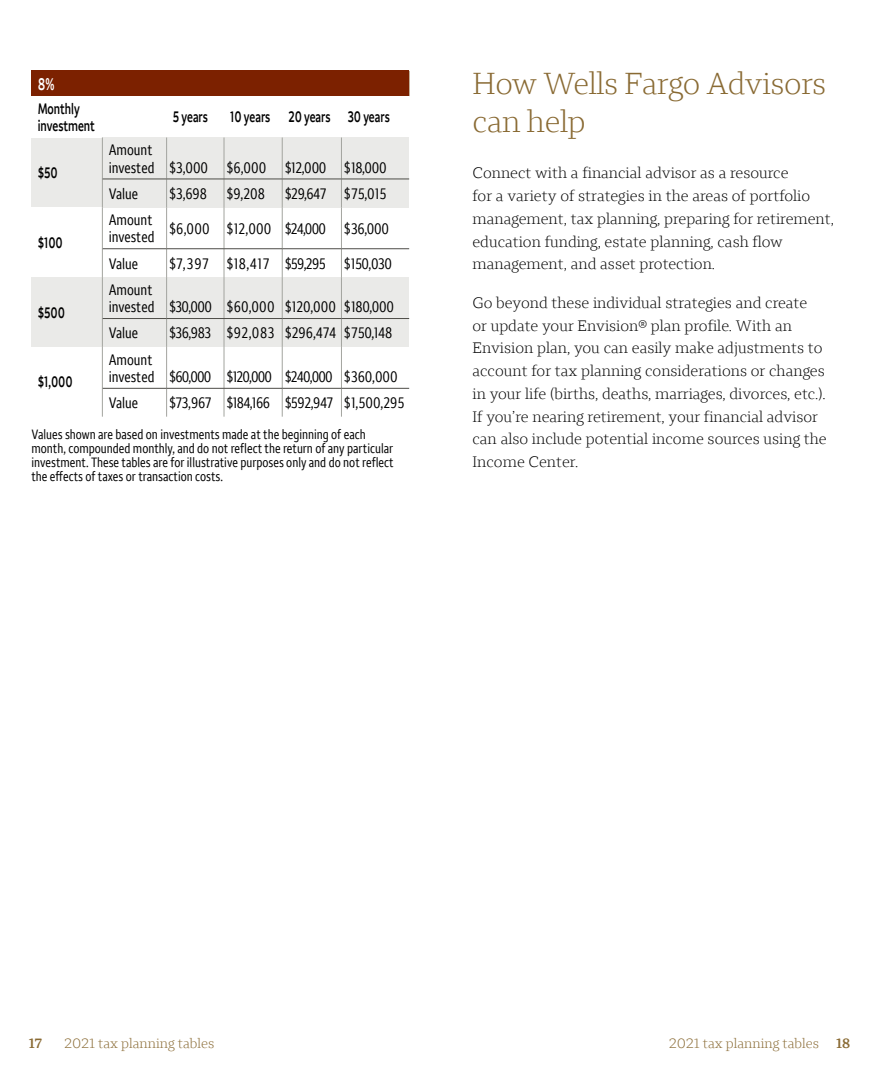
<style>
.page{position:relative;width:882px;height:1071px;background:#fff}
.page>*{position:absolute;margin:0;border:0;box-sizing:border-box;transform-origin:0 0}
.t1{font:300 31.5px/38.5px "Wells Fargo Serif";letter-spacing:-.01em;color:#896a33}
.t2{font:600 17.5px "Wells Fargo Sans";color:#fff;scale:.7 1}
.t3{font:300 15.75px/22.8px "Wells Fargo Serif";color:#000}
.t4{font:condensed 15.75px/17.5px "Wells Fargo Sans";color:#000}
.t5{font:600 15.75px/17.5px "Wells Fargo Sans";color:#000;scale:.7 1}
.t6{font:condensed 14px/14px "Wells Fargo Sans";color:#000}
.t7{font:300 14px "Wells Fargo Serif";color:#896a33}
.t8{font:600 14px "Wells Fargo Serif";color:#896a33}
.s1{font-weight:600}
</style>
<div class="page">
<svg style="left:409px;top:71px;width:1px;height:25px"></svg>
<div style="left:32px;top:277px;width:70px;height:70px;background:#eaeae8"></div>
<div style="left:32px;top:138px;width:70px;height:69px;background:#eaeae8"></div>
<div style="left:102px;top:138px;width:65px;height:41px;background:#eaeae8"></div>
<div style="left:167px;top:138px;width:57px;height:41px;background:#eaeae8"></div>
<div style="left:224px;top:138px;width:58px;height:41px;background:#eaeae8"></div>
<div style="left:282px;top:138px;width:59px;height:41px;background:#eaeae8"></div>
<div style="left:341px;top:138px;width:68px;height:41px;background:#eaeae8"></div>
<div style="left:102px;top:277px;width:65px;height:42px;background:#eaeae8"></div>
<div style="left:167px;top:277px;width:57px;height:42px;background:#eaeae8"></div>
<div style="left:224px;top:277px;width:58px;height:42px;background:#eaeae8"></div>
<div style="left:282px;top:277px;width:59px;height:42px;background:#eaeae8"></div>
<div style="left:341px;top:277px;width:68px;height:42px;background:#eaeae8"></div>
<div style="left:102px;top:179px;width:65px;height:28px;background:#eaeae8"></div>
<div style="left:167px;top:179px;width:57px;height:28px;background:#eaeae8"></div>
<div style="left:224px;top:179px;width:58px;height:28px;background:#eaeae8"></div>
<div style="left:282px;top:179px;width:59px;height:28px;background:#eaeae8"></div>
<div style="left:341px;top:179px;width:68px;height:28px;background:#eaeae8"></div>
<div style="left:102px;top:319px;width:65px;height:28px;background:#eaeae8"></div>
<div style="left:167px;top:319px;width:57px;height:28px;background:#eaeae8"></div>
<div style="left:224px;top:319px;width:58px;height:28px;background:#eaeae8"></div>
<div style="left:282px;top:319px;width:59px;height:28px;background:#eaeae8"></div>
<div style="left:341px;top:319px;width:68px;height:28px;background:#eaeae8"></div>
<hr style="left:102px;top:138px;width:1px;height:41px;background:#a3a49f">
<hr style="left:166px;top:138px;width:1px;height:41px;background:#a3a49f">
<hr style="left:224px;top:138px;width:1px;height:41px;background:#a3a49f">
<hr style="left:282px;top:138px;width:1px;height:41px;background:#a3a49f">
<hr style="left:341px;top:138px;width:1px;height:41px;background:#a3a49f">
<svg style="left:102px;top:179px;width:1px;height:28px"></svg>
<svg style="left:166px;top:180px;width:1px;height:27px"></svg>
<svg style="left:224px;top:180px;width:1px;height:27px"></svg>
<svg style="left:282px;top:180px;width:1px;height:27px"></svg>
<svg style="left:341px;top:180px;width:1px;height:27px"></svg>
<hr style="left:102px;top:207px;width:1px;height:42px;background:#a3a49f">
<hr style="left:166px;top:207px;width:1px;height:42px;background:#a3a49f">
<hr style="left:224px;top:207px;width:1px;height:42px;background:#a3a49f">
<hr style="left:282px;top:207px;width:1px;height:42px;background:#a3a49f">
<hr style="left:341px;top:207px;width:1px;height:42px;background:#a3a49f">
<svg style="left:102px;top:249px;width:1px;height:28px"></svg>
<svg style="left:166px;top:249px;width:1px;height:28px"></svg>
<svg style="left:224px;top:249px;width:1px;height:28px"></svg>
<svg style="left:282px;top:249px;width:1px;height:28px"></svg>
<svg style="left:341px;top:249px;width:1px;height:28px"></svg>
<hr style="left:102px;top:277px;width:1px;height:42px;background:#a3a49f">
<hr style="left:166px;top:277px;width:1px;height:41px;background:#a3a49f">
<hr style="left:224px;top:277px;width:1px;height:41px;background:#a3a49f">
<hr style="left:282px;top:277px;width:1px;height:41px;background:#a3a49f">
<hr style="left:341px;top:277px;width:1px;height:41px;background:#a3a49f">
<svg style="left:102px;top:319px;width:1px;height:28px"></svg>
<svg style="left:166px;top:319px;width:1px;height:28px"></svg>
<svg style="left:224px;top:319px;width:1px;height:28px"></svg>
<svg style="left:282px;top:319px;width:1px;height:28px"></svg>
<svg style="left:341px;top:319px;width:1px;height:28px"></svg>
<hr style="left:102px;top:347px;width:1px;height:41px;background:#a3a49f">
<hr style="left:166px;top:347px;width:1px;height:41px;background:#a3a49f">
<hr style="left:224px;top:347px;width:1px;height:41px;background:#a3a49f">
<hr style="left:282px;top:347px;width:1px;height:41px;background:#a3a49f">
<hr style="left:341px;top:347px;width:1px;height:41px;background:#a3a49f">
<svg style="left:102px;top:388px;width:1px;height:29px"></svg>
<svg style="left:166px;top:389px;width:1px;height:28px"></svg>
<svg style="left:224px;top:389px;width:1px;height:28px"></svg>
<svg style="left:282px;top:389px;width:1px;height:28px"></svg>
<svg style="left:341px;top:389px;width:1px;height:28px"></svg>
<hr style="left:103px;top:179px;width:64px;height:1px;background:#4d4c47">
<hr style="left:167px;top:179px;width:57px;height:1px;background:#4d4c47">
<hr style="left:224px;top:179px;width:58px;height:1px;background:#4d4c47">
<hr style="left:282px;top:179px;width:59px;height:1px;background:#4d4c47">
<hr style="left:341px;top:179px;width:68px;height:1px;background:#4d4c47">
<hr style="left:103px;top:248px;width:64px;height:1px;background:#4d4c47">
<hr style="left:167px;top:248px;width:57px;height:1px;background:#4d4c47">
<hr style="left:224px;top:248px;width:58px;height:1px;background:#4d4c47">
<hr style="left:282px;top:248px;width:59px;height:1px;background:#4d4c47">
<hr style="left:341px;top:248px;width:68px;height:1px;background:#4d4c47">
<hr style="left:103px;top:318px;width:64px;height:1px;background:#4d4c47">
<hr style="left:167px;top:318px;width:57px;height:1px;background:#4d4c47">
<hr style="left:224px;top:318px;width:58px;height:1px;background:#4d4c47">
<hr style="left:282px;top:318px;width:59px;height:1px;background:#4d4c47">
<hr style="left:341px;top:318px;width:68px;height:1px;background:#4d4c47">
<hr style="left:103px;top:388px;width:64px;height:1px;background:#4d4c47">
<hr style="left:167px;top:388px;width:57px;height:1px;background:#4d4c47">
<hr style="left:224px;top:388px;width:58px;height:1px;background:#4d4c47">
<hr style="left:282px;top:388px;width:59px;height:1px;background:#4d4c47">
<hr style="left:341px;top:388px;width:68px;height:1px;background:#4d4c47">
<div style="left:32px;top:71px;width:377px;height:25px;background:#7c2100"></div>
<h4 class="t2" style="left:38px;top:73px;width:25px">8%</h4>
<p class="t5" style="left:38px;top:100px;width:83px">Monthly investment</p>
<p class="t5" style="left:173px;top:109px;width:52px">5 years</p>
<p class="t5" style="left:230px;top:109px;width:59px">10 years</p>
<p class="t5" style="left:289px;top:109px;width:62px">20 years</p>
<p class="t5" style="left:348px;top:109px;width:62px">30 years</p>
<p class="t5" style="left:38px;top:164px;width:30px">$50</p>
<p class="t4" style="left:109px;top:141px;width:47px">Amount invested</p>
<p class="t4" style="left:169px;top:159px;width:40px">$3,000</p>
<p class="t4" style="left:227px;top:159px;width:41px">$6,000</p>
<p class="t4" style="left:285px;top:159px;width:43px">$12,000</p>
<p class="t4" style="left:344px;top:159px;width:44px">$18,000</p>
<p class="t5" style="left:38px;top:234px;width:37px">$100</p>
<p class="t5" style="left:38px;top:304px;width:40px">$500</p>
<p class="t5" style="left:38px;top:374px;width:51px">$1,000</p>
<p class="t4" style="left:109px;top:185px;width:31px">Value</p>
<p class="t4" style="left:169px;top:185px;width:39px">$3,698</p>
<p class="t4" style="left:227px;top:185px;width:40px">$9,208</p>
<p class="t4" style="left:285px;top:185px;width:43px">$29,647</p>
<p class="t4" style="left:344px;top:185px;width:44px">$75,015</p>
<p class="t4" style="left:109px;top:211px;width:47px">Amount invested</p>
<p class="t4" style="left:169px;top:220px;width:42px">$6,000</p>
<p class="t4" style="left:227px;top:220px;width:46px">$12,000</p>
<p class="t4" style="left:285px;top:220px;width:43px">$24,000</p>
<p class="t4" style="left:344px;top:220px;width:46px">$36,000</p>
<p class="t4" style="left:109px;top:255px;width:31px">Value</p>
<p class="t4" style="left:169px;top:255px;width:41px">$7,397</p>
<p class="t4" style="left:227px;top:255px;width:45px">$18,417</p>
<p class="t4" style="left:285px;top:255px;width:42px">$59,295</p>
<p class="t4" style="left:344px;top:255px;width:49px">$150,030</p>
<p class="t4" style="left:109px;top:281px;width:47px">Amount invested</p>
<p class="t4" style="left:169px;top:298px;width:44px">$30,000</p>
<p class="t4" style="left:227px;top:298px;width:50px">$60,000</p>
<p class="t4" style="left:285px;top:298px;width:53px">$120,000</p>
<p class="t4" style="left:344px;top:298px;width:51px">$180,000</p>
<p class="t4" style="left:109px;top:324px;width:31px">Value</p>
<p class="t4" style="left:169px;top:324px;width:43px">$36,983</p>
<p class="t4" style="left:227px;top:324px;width:49px">$92,083</p>
<p class="t4" style="left:285px;top:324px;width:53px">$296,474</p>
<p class="t4" style="left:344px;top:324px;width:50px">$750,148</p>
<p class="t4" style="left:109px;top:350px;width:47px">Amount invested</p>
<p class="t4" style="left:169px;top:368px;width:44px">$60,000</p>
<p class="t4" style="left:227px;top:368px;width:47px">$120,000</p>
<p class="t4" style="left:285px;top:368px;width:50px">$240,000</p>
<p class="t4" style="left:344px;top:368px;width:55px">$360,000</p>
<p class="t4" style="left:109px;top:394px;width:31px">Value</p>
<p class="t4" style="left:169px;top:394px;width:44px">$73,967</p>
<p class="t4" style="left:227px;top:394px;width:45px">$184,166</p>
<p class="t4" style="left:285px;top:394px;width:50px">$592,947</p>
<p class="t4" style="left:344px;top:394px;width:62px">$1,500,295</p>
<p class="t6" style="left:32px;top:428px;width:364px">Values shown are based on investments made at the beginning of each month, compounded monthly, and do not reflect the return of any particular investment. These tables are for illustrative purposes only and do not reflect the effects of taxes or transaction costs.</p>
<h2 class="t1" style="left:472px;top:63px;width:355px">How Wells Fargo Advisors can help</h2>
<p class="t3" style="left:472px;top:162px;width:363px">Connect with a financial advisor as a resource<br>for a variety of strategies in the areas of portfolio management, tax planning, preparing for retirement, education funding, estate planning, cash flow management, and asset protection.</p>
<p class="t3" style="left:472px;top:291px;width:356px">Go beyond these individual strategies and create<br>or update your Envision® plan profile. With an Envision plan, you can easily make adjustments to account for tax planning considerations or changes in your life (births, deaths, marriages, divorces, etc.).<br>If you’re nearing retirement, your financial advisor can also include potential income sources using the Income Center.</p>
<p class="t8" style="left:29px;top:1034px;width:15px">17</p>
<p class="t7" style="left:64px;top:1035px;width:152px">2021 tax planning tables</p>
<p class="t7" style="left:669px;top:1035px;width:183px">2021 tax planning tables <span class="s1">18</span></p>
</div>
